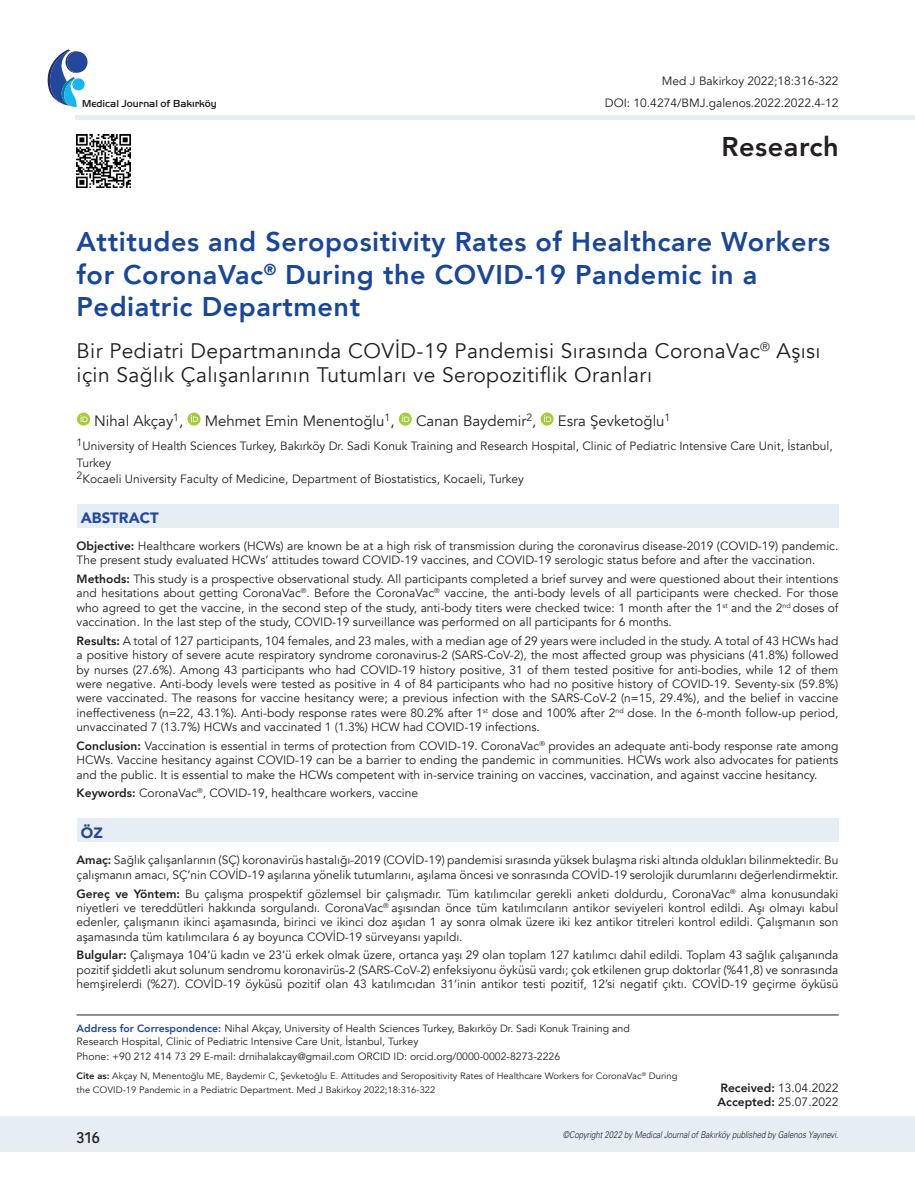
<style>
.page{position:relative;width:915px;height:1191px;background:#fff}
.page>*{position:absolute;margin:0;border:0;box-sizing:border-box;transform-origin:0 0}
.t1{font:800 27.15px "Avenir";letter-spacing:.02em;color:#231f20}
.BAŞLIK_BÜYÜK{font:800 27px/32.4px "Avenir";letter-spacing:.02em;color:#18469d}
.ANA_BAŞLIK_2{font:21px/24px "Avenir";letter-spacing:.02em;color:#231f20}
.t2{font:500 16.5px "Kohinoor Devanagari";color:#231f20}
.YAZAR{font:15px "Avenir";color:#231f20}
.başlık_iç{font:900 15px "Avenir";color:#22489b}
.ÖZET{font:12px/14.4px "Avenir";color:#231f20;text-align:justify}
.KURUM{font:12px/16.5px "Avenir";color:#231f20}
.sayfa_no{font:12px "Avenir";color:#231f20}
.t3{font:10.5px/12.8px "Avenir";color:#231f20}
.t4{font:500 10.5px "Handel Got D";color:#231f20}
.t5{font:9.45px "Univers Light Ita Tr";letter-spacing:-.005em;color:#231f20;scale:.83 1}
.t6{font:9.3px/13.5px "Avenir";color:#231f20}
.s1{font-weight:800}
.s2{font-weight:800;color:#22489b}
</style>
<div class="page">
<div style="left:0;top:1116px;width:914px;height:35px;background:#e6edf3"></div>
<img style="left:77px;top:134px;width:53px;height:54px">
<hr style="left:75px;top:115px;width:839px;height:4px;background:#e6edf3">
<svg style="left:77px;top:412px;width:13px;height:13px"></svg>
<svg style="left:80px;top:415px;width:8px;height:7px"></svg>
<svg style="left:187px;top:412px;width:13px;height:13px"></svg>
<svg style="left:191px;top:415px;width:7px;height:7px"></svg>
<svg style="left:398px;top:412px;width:13px;height:13px"></svg>
<svg style="left:402px;top:415px;width:7px;height:7px"></svg>
<svg style="left:540px;top:412px;width:13px;height:13px"></svg>
<svg style="left:544px;top:415px;width:7px;height:7px"></svg>
<svg style="left:48px;top:49px;width:40px;height:58px"></svg>
<div style="left:77px;top:504px;width:761px;height:23px;background:#e6edf3"></div>
<div style="left:77px;top:818px;width:761px;height:24px;background:#e6edf3"></div>
<hr style="left:77px;top:1014px;width:761px;height:1px;background:#231f20">
<p class="sayfa_no" style="left:661px;top:74px;width:178px">Med J Bakirkoy 2022;18:316-322</p>
<p class="t4" style="left:82px;top:98px;width:136px">Medical Journal of Bakırköy</p>
<p class="ÖZET" style="left:604px;top:96px;width:235px">DOI: 10.4274/BMJ.galenos.2022.2022.4-12</p>
<p class="t1" style="left:721px;top:126px;width:119px">Research</p>
<p class="BAŞLIK_BÜYÜK" style="left:77px;top:226px;width:754px">Attitudes and Seropositivity Rates of Healthcare Workers for CoronaVac<sup>®</sup> During the COVID-19 Pandemic in a<br>Pediatric Department</p>
<p class="ANA_BAŞLIK_2" style="left:77px;top:339px;width:745px">Bir Pediatri Departmanında COVİD-19 Pandemisi Sırasında CoronaVac<sup>®</sup> Aşısı için Sağlık Çalışanlarının Tutumları ve Seropozitiflik Oranları</p>
<p class="YAZAR" style="left:94px;top:411px;width:90px">Nihal Akçay<sup>1</sup>,</p>
<p class="YAZAR" style="left:204px;top:411px;width:191px">Mehmet Emin Menentoğlu<sup>1</sup>,</p>
<p class="YAZAR" style="left:416px;top:411px;width:122px">Canan Baydemir<sup>2</sup>,</p>
<p class="YAZAR" style="left:557px;top:411px;width:114px">Esra Şevketoğlu<sup>1</sup></p>
<p class="KURUM" style="left:77px;top:438px;width:757px"><sup>1</sup>University of Health Sciences Turkey, Bakırköy Dr. Sadi Konuk Training and Research Hospital, Clinic of Pediatric Intensive Care Unit, İstanbul,<br>Turkey</p>
<p class="KURUM" style="left:77px;top:471px;width:448px"><sup>2</sup>Kocaeli University Faculty of Medicine, Department of Biostatistics, Kocaeli, Turkey</p>
<p class="başlık_iç" style="left:81px;top:505px;width:79px">ABSTRACT</p>
<p class="ÖZET" style="left:77px;top:539px;width:763px"><span class="s1">Objective:</span> Healthcare workers (HCWs) are known be at a high risk of transmission during the coronavirus disease-2019 (COVID-19) pandemic.<br>The present study evaluated HCWs’ attitudes toward COVID-19 vaccines, and COVID-19 serologic status before and after the vaccination.</p>
<p class="ÖZET" style="left:77px;top:572px;width:763px"><span class="s1">Methods:</span> This study is a prospective observational study. All participants completed a brief survey and were questioned about their intentions and hesitations about getting CoronaVac<sup>®</sup>. Before the CoronaVac<sup>®</sup> vaccine, the anti-body levels of all participants were checked. For those who agreed to get the vaccine, in the second step of the study, anti-body titers were checked twice: 1 month after the 1<sup>st</sup> and the 2<sup>nd</sup> doses of vaccination. In the last step of the study, COVID-19 surveillance was performed on all participants for 6 months.</p>
<p class="ÖZET" style="left:77px;top:633px;width:763px"><span class="s1">Results:</span> A total of 127 participants, 104 females, and 23 males, with a median age of 29 years were included in the study. A total of 43 HCWs had a positive history of severe acute respiratory syndrome coronavirus-2 (SARS-CoV-2), the most affected group was physicians (41.8%) followed by nurses (27.6%). Among 43 participants who had COVID-19 history positive, 31 of them tested positive for anti-bodies, while 12 of them were negative. Anti-body levels were tested as positive in 4 of 84 participants who had no positive history of COVID-19. Seventy-six (59.8%) were vaccinated. The reasons for vaccine hesitancy were; a previous infection with the SARS-CoV-2 (n=15, 29.4%), and the belief in vaccine ineffectiveness (n=22, 43.1%). Anti-body response rates were 80.2% after 1<sup>st</sup> dose and 100% after 2<sup>nd</sup> dose. In the 6-month follow-up period, unvaccinated 7 (13.7%) HCWs and vaccinated 1 (1.3%) HCW had COVID-19 infections.</p>
<p class="ÖZET" style="left:77px;top:739px;width:763px"><span class="s1">Conclusion:</span> Vaccination is essential in terms of protection from COVID-19. CoronaVac<sup>®</sup> provides an adequate anti-body response rate among HCWs. Vaccine hesitancy against COVID-19 can be a barrier to ending the pandemic in communities. HCWs work also advocates for patients and the public. It is essential to make the HCWs competent with in-service training on vaccines, vaccination, and against vaccine hesitancy.</p>
<p class="ÖZET" style="left:77px;top:786px;width:343px"><span class="s1">Keywords:</span> CoronaVac<sup>®</sup>, COVID-19, healthcare workers, vaccine</p>
<p class="başlık_iç" style="left:81px;top:819px;width:23px">ÖZ</p>
<p class="ÖZET" style="left:77px;top:853px;width:763px"><span class="s1">Amaç:</span> Sağlık çalışanlarının (SÇ) koronavirüs hastalığı-2019 (COVİD-19) pandemisi sırasında yüksek bulaşma riski altında oldukları bilinmektedir. Bu çalışmanın amacı, SÇ’nin COVİD-19 aşılarına yönelik tutumlarını, aşılama öncesi ve sonrasında COVİD-19 serolojik durumlarını değerlendirmektir.</p>
<p class="ÖZET" style="left:77px;top:886px;width:763px"><span class="s1">Gereç ve Yöntem:</span> Bu çalışma prospektif gözlemsel bir çalışmadır. Tüm katılımcılar gerekli anketi doldurdu, CoronaVac<sup>®</sup> alma konusundaki niyetleri ve tereddütleri hakkında sorgulandı. CoronaVac<sup>®</sup> aşısından önce tüm katılımcıların antikor seviyeleri kontrol edildi. Aşı olmayı kabul edenler, çalışmanın ikinci aşamasında, birinci ve ikinci doz aşıdan 1 ay sonra olmak üzere iki kez antikor titreleri kontrol edildi. Çalışmanın son aşamasında tüm katılımcılara 6 ay boyunca COVİD-19 sürveyansı yapıldı.</p>
<p class="ÖZET" style="left:77px;top:948px;width:763px"><span class="s1">Bulgular:</span> Çalışmaya 104’ü kadın ve 23’ü erkek olmak üzere, ortanca yaşı 29 olan toplam 127 katılımcı dahil edildi. Toplam 43 sağlık çalışanında pozitif şiddetli akut solunum sendromu koronavirüs-2 (SARS-CoV-2) enfeksiyonu öyküsü vardı; çok etkilenen grup doktorlar (%41,8) ve sonrasında hemşirelerdi (%27). COVİD-19 öyküsü pozitif olan 43 katılımcıdan 31’inin antikor testi pozitif, 12’si negatif çıktı. COVİD-19 geçirme öyküsü</p>
<p class="t3" style="left:77px;top:1022px;width:554px"><span class="s2">Address for Correspondence:</span> Nihal Akçay, University of Health Sciences Turkey, Bakırköy Dr. Sadi Konuk Training and<br>Research Hospital, Clinic of Pediatric Intensive Care Unit, İstanbul, Turkey</p>
<p class="t3" style="left:77px;top:1050px;width:485px">Phone: +90 212 414 73 29 E-mail: drnihalakcay@gmail.com ORCID ID: orcid.org/0000-0002-8273-2226</p>
<p class="t6" style="left:77px;top:1069px;width:602px"><span class="s1">Cite as:</span> Akçay N, Menentoğlu ME, Baydemir C, Şevketoğlu E. Attitudes and Seropositivity Rates of Healthcare Workers for CoronaVac<sup>®</sup> During the COVID-19 Pandemic in a Pediatric Department. Med J Bakirkoy 2022;18:316-322</p>
<p class="ÖZET" style="left:720px;top:1080px;width:119px"><span class="s1">Received:</span> 13.04.2022</p>
<p class="ÖZET" style="left:717px;top:1095px;width:122px"><span class="s1">Accepted:</span> 25.07.2022</p>
<h3 class="t2" style="left:77px;top:1127px;width:25px">316</h3>
<p class="t5" style="left:562px;top:1128px;width:333px">©Copyright 2022 by Medical Journal of Bakırköy published by Galenos Yayınevi.</p>
</div>
